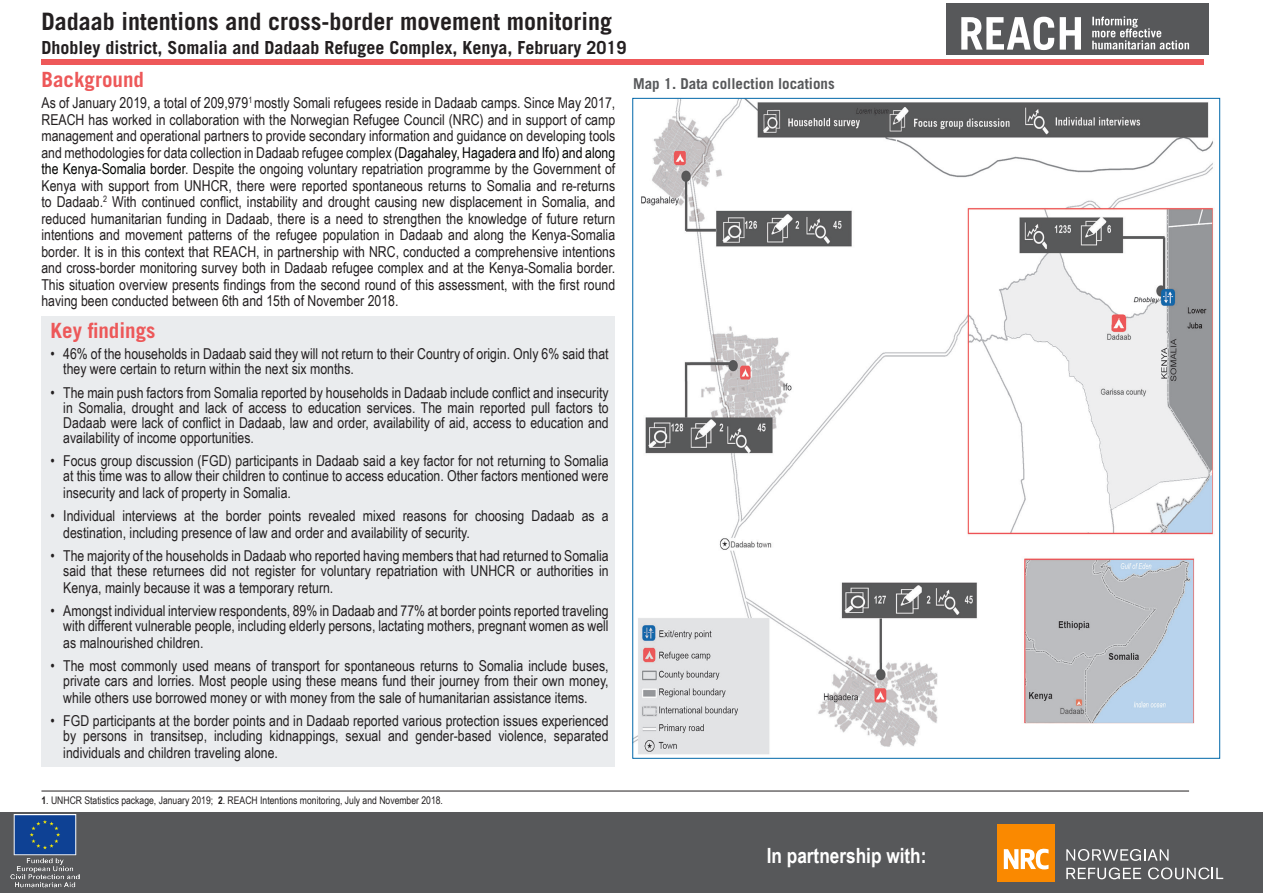
<style>
.page{position:relative;width:1263px;height:893px;background:#fff}
.page>*{position:absolute;margin:0;border:0;box-sizing:border-box;transform-origin:0 0}
.t1{font:700 24px "Trade Gothic LT Std";color:#231f20}
.t2{font:700 21px "Trade Gothic LT Std";color:#ed5859}
.t3{font:700 21px "Arial Narrow";color:#fff}
.t4{font:700 18px "Trade Gothic LT Std";color:#231f20}
.t5{font:15px/16.5px "Arial Narrow";color:#231f20;text-align:right}
.t6{font:700 15px "Trade Gothic LT Std";color:#57585a}
.t7{font:10.5px "Arial Narrow";color:#231f20}
.s1{color:#040503}
.s2{font-weight:700}
</style>
<div class="page">
<div style="left:41px;top:59px;width:1163px;height:6px;background:#ee5859"></div>
<hr style="left:41px;top:791px;width:1148px;height:1px;background:#231f20">
<div style="left:0;top:812px;width:1263px;height:80px;background:#57585a"></div>
<div style="left:946px;top:3px;width:262px;height:51px;background:#57585a"></div>
<svg style="left:961px;top:17px;width:120px;height:33px"></svg>
<svg style="left:1092px;top:16px;width:97px;height:33px"></svg>
<img style="left:11px;top:814px;width:69px;height:74px">
<div style="left:997px;top:825px;width:58px;height:57px;background:#fa8900"></div>
<svg style="left:1003px;top:848px;width:220px;height:32px"></svg>
<img style="left:634px;top:100px;width:580px;height:655px">
<div style="left:41px;top:316px;width:574px;height:451px;background:#eaecee"></div>
<h1 class="t1" style="left:41px;top:7px;width:572px">Dadaab intentions and cross-border movement monitoring</h1>
<p class="t4" style="left:41px;top:37px;width:587px">Dhobley district, Somalia and Dadaab Refugee Complex, Kenya, February 2019</p>
<h2 class="t2" style="left:41px;top:67px;width:104px">Background</h2>
<p class="t6" style="left:633px;top:74px;width:203px">Map 1. Data collection locations</p>
<p class="t5" style="left:41px;top:94px;width:575px;text-align:justify">As of January 2019, a total of 209,979<sup>1</sup> mostly Somali refugees reside in Dadaab camps. Since May 2017, REACH has worked in collaboration with the Norwegian Refugee Council (NRC) and in support of camp management and operational partners to provide secondary information and guidance on developing tools and methodologies for data collection in Dadaab refugee complex <span class="s1">(Dagahaley, Hagadera and Ifo) and along the Kenya-Somalia border</span>. Despite the ongoing voluntary repatriation programme by the Government of Kenya with support from UNHCR, there were reported spontaneous returns to Somalia and re-returns to Dadaab.<sup>2</sup> With continued conflict, instability and drought causing new displacement in Somalia, and reduced humanitarian funding in Dadaab, there is a need to strengthen the knowledge of future return intentions and movement patterns of the refugee population in Dadaab and along the Kenya-Somalia border. It is in this context that REACH, in partnership with NRC, conducted a comprehensive intentions and cross-border monitoring survey both in Dadaab refugee complex and at the Kenya-Somalia border.<br>This situation overview presents findings from the second round of this assessment, with the first round having been conducted between 6th and 15th of November 2018.</p>
<h2 class="t2" style="left:51px;top:317px;width:106px">Key findings</h2>
<p class="t5" style="left:63px;top:346px;width:547px;line-height:15px;text-align:left;text-indent:-13px">• 46% of the households in Dadaab said they will not return to their Country of origin. Only 6% said that they were certain to return within the next six months.</p>
<p class="t5" style="left:63px;top:384px;width:547px;line-height:15px;text-align:justify;text-indent:-13px">• The main push factors from Somalia reported by households in Dadaab include conflict and insecurity in Somalia, drought and lack of access to education services. The main reported pull factors to Dadaab were lack of conflict in Dadaab, law and order, availability of aid, access to education and availability of income opportunities.</p>
<p class="t5" style="left:51px;top:453px;width:560px;line-height:15px">• Focus group discussion (FGD) participants in Dadaab said a key factor for not returning to Somalia at this time was to allow their children to continue to access education. Other factors mentioned were</p>
<p class="t5" style="left:63px;top:483px;width:229px">insecurity and lack of property in Somalia.</p>
<p class="t5" style="left:63px;top:507px;width:547px;text-align:left;text-indent:-13px">• Individual interviews at the border points revealed mixed reasons for choosing Dadaab as a destination, including presence of law and order and availability of security.</p>
<p class="t5" style="left:51px;top:548px;width:560px;line-height:15px">• The majority of the households in Dadaab who reported having members that had returned to Somalia said that these returnees did not register for voluntary repatriation with UNHCR or authorities in</p>
<p class="t5" style="left:63px;top:578px;width:272px">Kenya, mainly because it was a temporary return.</p>
<p class="t5" style="left:51px;top:603px;width:560px;line-height:15px">• Amongst individual interview respondents, 89% in Dadaab and 77% at border points reported traveling with different vulnerable people, including elderly persons, lactating mothers, pregnant women as well</p>
<p class="t5" style="left:63px;top:633px;width:142px">as malnourished children.</p>
<p class="t5" style="left:51px;top:658px;width:560px;line-height:15px">• The most commonly used means of transport for spontaneous returns to Somalia include buses, private cars and lorries. Most people using these means fund their journey from their own money,</p>
<p class="t5" style="left:63px;top:688px;width:526px">while others use borrowed money or with money from the sale of humanitarian assistance items.</p>
<p class="t5" style="left:51px;top:713px;width:560px;line-height:15px">• FGD participants at the border points and in Dadaab reported various protection issues experienced by persons in transitsep, including kidnappings, sexual and gender-based violence, separated</p>
<p class="t5" style="left:63px;top:743px;width:216px">individuals and children traveling alone.</p>
<p class="t7" style="left:41px;top:792px;width:403px"><span class="s2">1</span>. UNHCR Statistics package, January 2019; <span class="s2">2</span>. REACH Intentions monitoring, July and November 2018.</p>
<h2 class="t3" style="left:767px;top:839px;width:161px">In partnership with:</h2>
</div>
